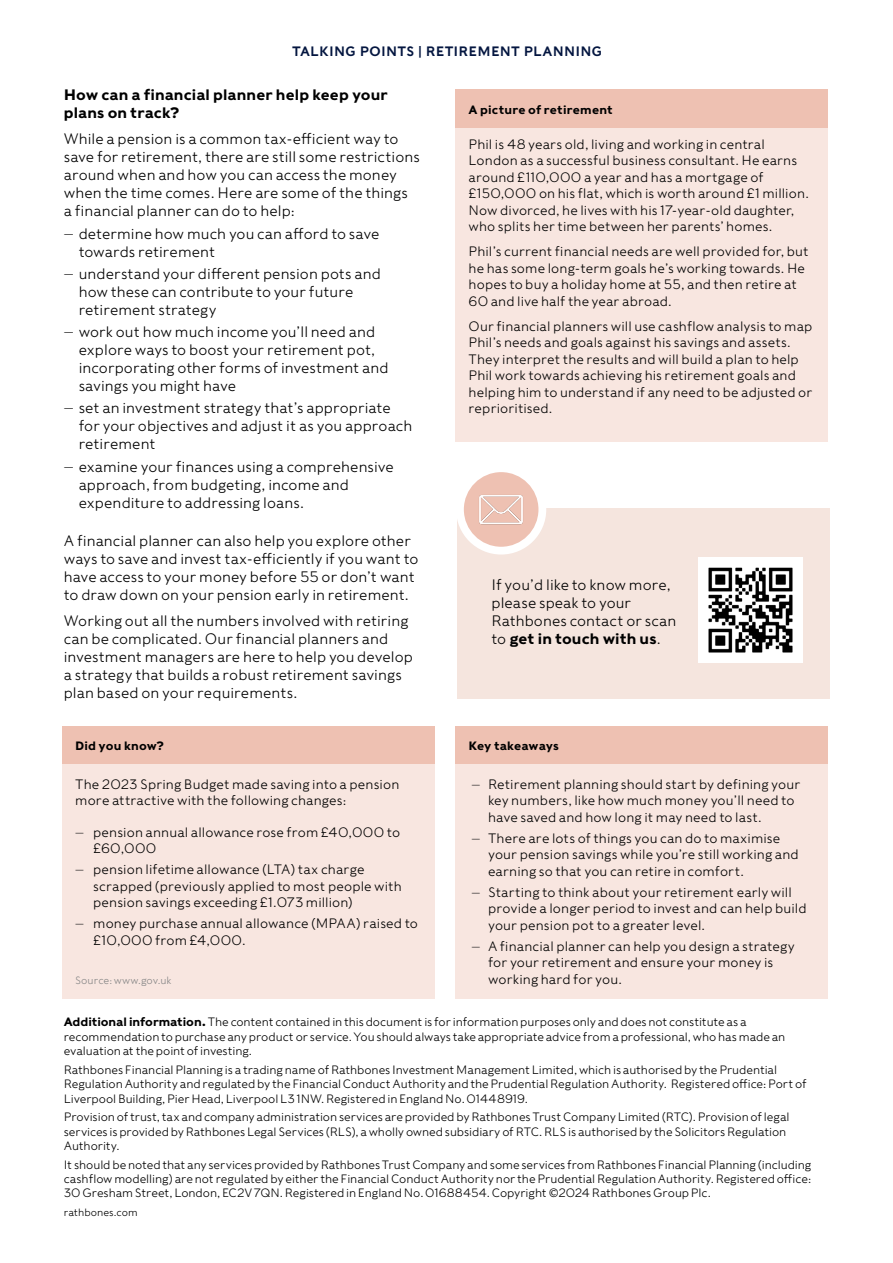
<style>
.page{position:relative;width:893px;height:1263px;background:#fff}
.page>*{position:absolute;margin:0;border:0;box-sizing:border-box;transform-origin:0 0}
.t1{font:300 15px/18px "Rathbones Sans";letter-spacing:.005em;color:#000}
.t2{font:700 15px/18px "Rathbones Sans";letter-spacing:.01em;color:#000}
.t3{font:300 13.5px/16.5px "Rathbones Sans";letter-spacing:.01em;color:#000}
.t4{font:13.5px "Rathbones Sans";letter-spacing:.015em;color:#041640}
.t5{font:300 12px/14.4px "Rathbones Sans";letter-spacing:-.005em;color:#000}
.t6{font:700 12px "Rathbones Sans";letter-spacing:.015em;color:#000}
.t7{font:300 10.5px "Rathbones Sans";color:#878787}
.t8{font:300 10.5px "Rathbones Sans";color:#000}
.s1{font-family:"Guardian RTB Egyp"}
.s2{font-weight:700}
</style>
<div class="page">
<div style="left:62px;top:763px;width:373px;height:235px;background:#f8e6e0"></div>
<div style="left:456px;top:763px;width:372px;height:235px;background:#f8e6e0"></div>
<div style="left:62px;top:726px;width:373px;height:37px;background:#eec1b2"></div>
<div style="left:456px;top:726px;width:372px;height:37px;background:#eec1b2"></div>
<div style="left:456px;top:123px;width:372px;height:319px;background:#f8e6e0"></div>
<div style="left:456px;top:89px;width:372px;height:39px;background:#eec1b2"></div>
<div style="left:457px;top:508px;width:372px;height:190px;background:#f5e5de"></div>
<img style="left:698px;top:558px;width:105px;height:104px">
<div style="left:456px;top:464px;width:90px;height:90px;background:#fff;border-radius:50%"></div>
<div style="left:464px;top:472px;width:74px;height:75px;background:#eec1b2;border-radius:50%"></div>
<img style="left:474px;top:482px;width:54px;height:55px">
<p class="t4" style="left:292px;top:43px;width:312px">TALKING POINTS | RETIREMENT PLANNING</p>
<p class="t2" style="left:64px;top:86px;width:326px">How can a financial planner help keep your plans on track?</p>
<p class="t1" style="left:64px;top:130px;width:358px">While a pension is a common tax-efficient way to save for retirement, there are still some restrictions around when and how you can access the money when the time comes. Here are some of the things<br>a financial planner can do to help:</p>
<p class="t1" style="left:79px;top:224px;width:302px;text-indent:-15px"><span class="s1">—</span> determine how much you can afford to save towards retirement</p>
<p class="t1" style="left:79px;top:264px;width:304px;text-indent:-15px"><span class="s1">—</span> understand your different pension pots and how these can contribute to your future retirement strategy</p>
<p class="t1" style="left:79px;top:323px;width:312px;text-indent:-15px"><span class="s1">—</span> work out how much income you’ll need and explore ways to boost your retirement pot, incorporating other forms of investment and savings you might have</p>
<p class="t1" style="left:79px;top:399px;width:335px;text-indent:-15px"><span class="s1">—</span> set an investment strategy that’s appropriate for your objectives and adjust it as you approach retirement</p>
<p class="t1" style="left:79px;top:457px;width:317px;text-indent:-15px"><span class="s1">—</span> examine your finances using a comprehensive approach, from budgeting, income and expenditure to addressing loans.</p>
<p class="t1" style="left:64px;top:531px;width:356px">A financial planner can also help you explore other ways to save and invest tax-efficiently if you want to have access to your money before 55 or don’t want to draw down on your pension early in retirement.</p>
<p class="t1" style="left:64px;top:612px;width:351px">Working out all the numbers involved with retiring can be complicated. Our financial planners and investment managers are here to help you develop a strategy that builds a robust retirement savings plan based on your requirements.</p>
<p class="t6" style="left:469px;top:101px;width:146px">A picture of retirement</p>
<p class="t3" style="left:469px;top:136px;width:342px">Phil is 48 years old, living and working in central London as a successful business consultant. He earns around £110,000 a year and has a mortgage of £150,000 on his flat, which is worth around £1 million.<br>Now divorced, he lives with his 17-year-old daughter, who splits her time between her parents’ homes.</p>
<p class="t3" style="left:469px;top:243px;width:342px">Phil’s current financial needs are well provided for, but he has some long-term goals he’s working towards. He hopes to buy a holiday home at 55, and then retire at 60 and live half the year abroad.</p>
<p class="t3" style="left:469px;top:318px;width:345px">Our financial planners will use cashflow analysis to map Phil’s needs and goals against his savings and assets.<br>They interpret the results and will build a plan to help Phil work towards achieving his retirement goals and helping him to understand if any need to be adjusted or reprioritised.</p>
<p class="t1" style="left:491px;top:576px;width:186px">If you’d like to know more, please speak to your<br>Rathbones contact or scan to <span class="s2">get in touch with us</span>.</p>
<p class="t6" style="left:75px;top:738px;width:90px">Did you know?</p>
<p class="t6" style="left:469px;top:738px;width:92px">Key takeaways</p>
<p class="t3" style="left:75px;top:776px;width:326px">The 2023 Spring Budget made saving into a pension more attractive with the following changes:</p>
<p class="t3" style="left:93px;top:824px;width:308px;text-indent:-18px"><span class="s1">—</span> pension annual allowance rose from £40,000 to £60,000</p>
<p class="t3" style="left:93px;top:861px;width:310px;text-indent:-18px"><span class="s1">—</span> pension lifetime allowance (LTA) tax charge scrapped (previously applied to most people with pension savings exceeding £1.073 million)</p>
<p class="t3" style="left:93px;top:915px;width:326px;text-indent:-18px"><span class="s1">—</span> money purchase annual allowance (MPAA) raised to £10,000 from £4,000.</p>
<p class="t7" style="left:75px;top:973px;width:98px">Source: www.gov.uk</p>
<p class="t3" style="left:488px;top:776px;width:314px;text-indent:-16px"><span class="s1">—</span> Retirement planning should start by defining your key numbers, like how much money you’ll need to have saved and how long it may need to last.</p>
<p class="t3" style="left:488px;top:830px;width:312px;text-indent:-16px"><span class="s1">—</span> There are lots of things you can do to maximise your pension savings while you’re still working and earning so that you can retire in comfort.</p>
<p class="t3" style="left:488px;top:884px;width:320px;text-indent:-16px"><span class="s1">—</span> Starting to think about your retirement early will provide a longer period to invest and can help build your pension pot to a greater level.</p>
<p class="t3" style="left:488px;top:938px;width:308px;text-indent:-16px"><span class="s1">—</span> A financial planner can help you design a strategy for your retirement and ensure your money is working hard for you.</p>
<p class="t5" style="left:64px;top:1015px;width:723px"><span class="s2">Additional information.</span> The content contained in this document is for information purposes only and does not constitute as a recommendation to purchase any product or service. You should always take appropriate advice from a professional, who has made an evaluation at the point of investing.</p>
<p class="t5" style="left:64px;top:1062px;width:744px">Rathbones Financial Planning is a trading name of Rathbones Investment Management Limited, which is authorised by the Prudential<br>Regulation Authority and regulated by the Financial Conduct Authority and the Prudential Regulation Authority. Registered office: Port of<br>Liverpool Building, Pier Head, Liverpool L3 1NW. Registered in England No. 01448919.</p>
<p class="t5" style="left:64px;top:1109px;width:727px">Provision of trust, tax and company administration services are provided by Rathbones Trust Company Limited (RTC). Provision of legal services is provided by Rathbones Legal Services (RLS), a wholly owned subsidiary of RTC. RLS is authorised by the Solicitors Regulation<br>Authority.</p>
<p class="t5" style="left:64px;top:1157px;width:749px;text-align:justify">It should be noted that any services provided by Rathbones Trust Company and some services from Rathbones Financial Planning (including cashflow modelling) are not regulated by either the Financial Conduct Authority nor the Prudential Regulation Authority. Registered office:<br>30 Gresham Street, London, EC2V 7QN. Registered in England No. 01688454. Copyright ©2024 Rathbones Group Plc.</p>
<p class="t8" style="left:64px;top:1206px;width:75px">rathbones.com</p>
</div>
